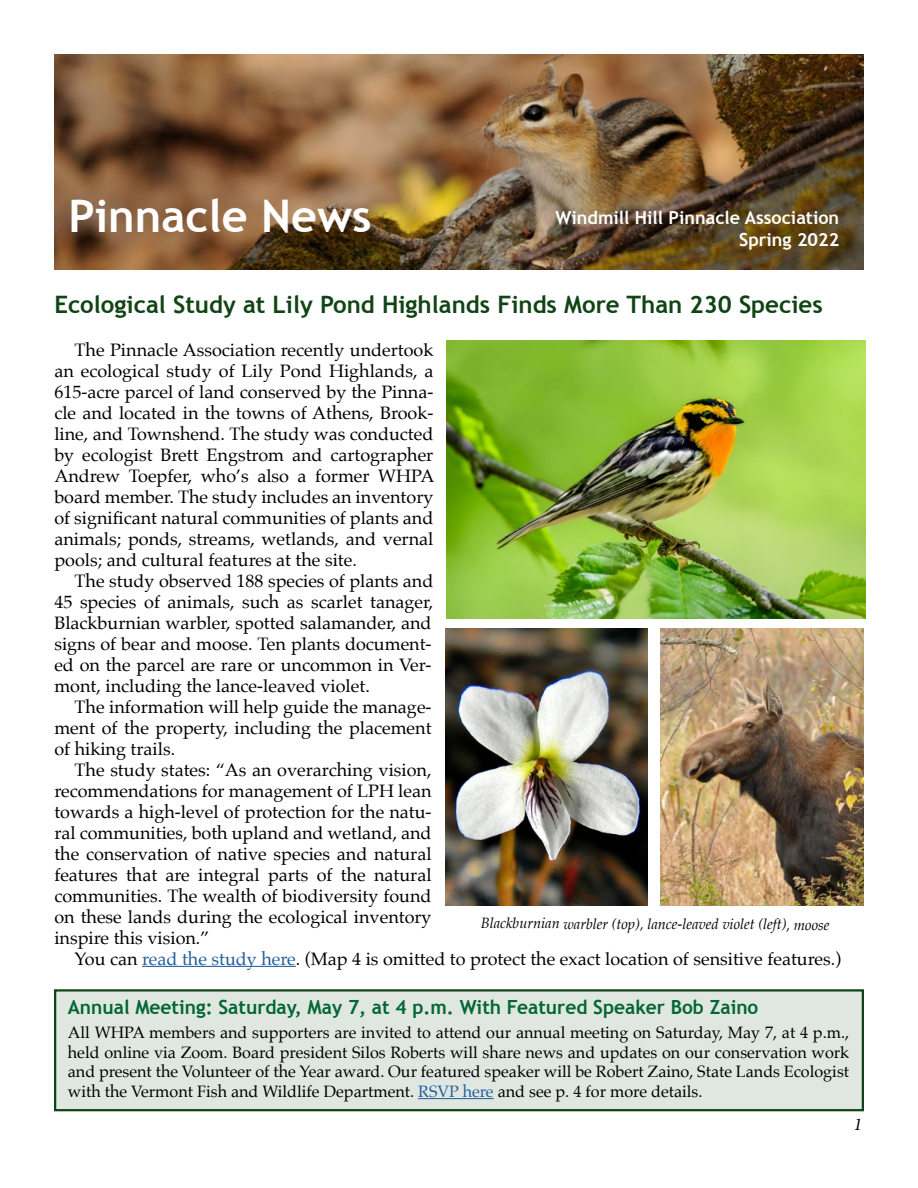
<style>
.page{position:relative;width:918px;height:1188px;background:#fff}
.page>*{position:absolute;margin:0;border:0;box-sizing:border-box;transform-origin:0 0}
.t1{font:700 45px "Trebuchet MS";color:#fff}
.t2{font:700 24px "Trebuchet MS";color:#114415}
.t3{font:700 19.5px "Trebuchet MS";color:#063}
.t4{font:18px/21px "Palatino";color:#000;text-align:justify}
.t5{font:700 18px/21.6px "Trebuchet MS";color:#fff;text-align:right}
.t6{font:italic 18px "Minion Pro";color:#000}
.t7{font:16.5px/19.5px "Palatino";color:#000;text-align:justify}
.t8{font:italic 15px "Palatino";letter-spacing:-.005em;color:#000}
.s1{color:#215e9e}
</style>
<div class="page">
<img style="left:54px;top:54px;width:810px;height:216px">
<hr style="left:142px;top:966px;width:154px;height:1px;background:#215e9e">
<img style="left:447px;top:341px;width:418px;height:278px">
<div style="left:54px;top:989px;width:810px;height:122px;background:#e0e7e1;border:2px solid #114415"></div>
<hr style="left:418px;top:1098px;width:76px;height:1px;background:#215e9e">
<img style="left:445px;top:628px;width:203px;height:278px">
<img style="left:661px;top:628px;width:203px;height:278px">
<h1 class="t1" style="left:68px;top:188px;width:305px">Pinnacle News</h1>
<p class="t5" style="left:556px;top:207px;width:285px">Windmill Hill Pinnacle Association<br>Spring 2022</p>
<h2 class="t2" style="left:54px;top:290px;width:770px">Ecological Study at Lily Pond Highlands Finds More Than 230 Species</h2>
<p class="t4" style="left:54px;top:339px;width:382px;text-indent:20px">The Pinnacle Association recently undertook an ecological study of Lily Pond Highlands, a 615-acre parcel of land conserved by the Pinna&shy;cle and located in the towns of Athens, Brook&shy;line, and Townshend. The study was conducted by ecologist Brett Engstrom and cartographer Andrew Toepfer, who’s also a former WHPA board member. The study includes an inventory of significant natural communities of plants and animals; ponds, streams, wetlands, and vernal pools; and cultural features at the site.</p>
<p class="t4" style="left:54px;top:570px;width:381px;text-indent:20px">The study observed 188 species of plants and 45 species of animals, such as scarlet tanager, Blackburnian warbler, spotted salamander, and signs of bear and moose. Ten plants document&shy;ed on the parcel are rare or uncommon in Ver&shy;mont, including the lance-leaved violet.</p>
<p class="t4" style="left:54px;top:696px;width:379px;text-indent:20px">The information will help guide the manage&shy;ment of the property, including the placement of hiking trails.</p>
<p class="t4" style="left:54px;top:759px;width:379px;text-indent:20px">The study states: “As an overarching vision, recommendations for management of LPH lean towards a high-level of protection for the natu&shy;ral communities, both upland and wetland, and the conservation of native species and natural features that are integral parts of the natural communities. The wealth of biodiversity found on these lands during the ecological inventory inspire this vision.”</p>
<p class="t4" style="left:75px;top:948px;width:768px">You can <span class="s1">read the study here</span>. (Map 4 is omitted to protect the exact location of sensitive features.)</p>
<p class="t8" style="left:481px;top:911px;width:350px">Blackburnian warbler (top), lance-leaved violet (left), moose</p>
<p class="t3" style="left:68px;top:995px;width:692px">Annual Meeting: Saturday, May 7, at 4 p.m. With Featured Speaker Bob Zaino</p>
<p class="t7" style="left:68px;top:1023px;width:783px">All WHPA members and supporters are invited to attend our annual meeting on Saturday, May 7, at 4 p.m., held online via Zoom. Board president Silos Roberts will share news and updates on our conservation work and present the Volunteer of the Year award. Our featured speaker will be Robert Zaino, State Lands Ecologist with the Vermont Fish and Wildlife Department. <span class="s1">RSVP here</span> and see p. 4 for more details.</p>
<p class="t6" style="left:853px;top:1112px;width:10px">1</p>
</div>
